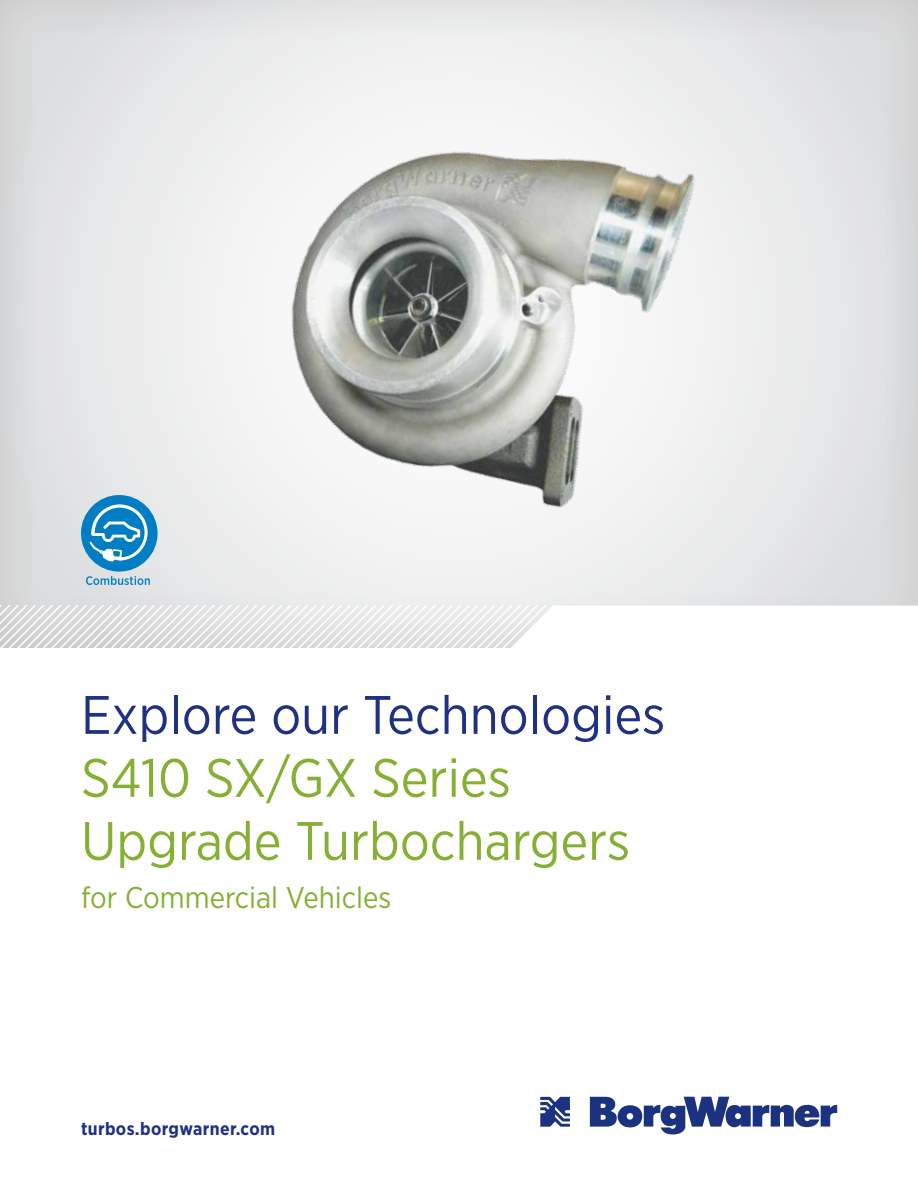
<style>
.page{position:relative;width:918px;height:1188px;background:#fff}
.page>*{position:absolute;margin:0;border:0;box-sizing:border-box;transform-origin:0 0}
.t1{font:54px/63px "Gotham Narrow";color:#85b034}
.t2{font:54px "Gotham Narrow";color:#1e3182}
.t3{font:30px "Gotham Narrow";color:#85b034}
.t4{font:700 18px "Gotham Narrow";letter-spacing:.02em;color:#1e3182}
</style>
<div class="page">
<svg style="left:540px;top:1097px;width:30px;height:30px"></svg>
<svg style="left:590px;top:1097px;width:247px;height:38px"></svg>
<div style="left:0;top:0;width:918px;height:649px;background:#231f20;opacity:.17"></div>
<svg style="left:0;top:606px;width:918px;height:42px"></svg>
<div style="left:81px;top:495px;width:77px;height:77px;background:#007dc3;border-radius:50%"></div>
<svg style="left:89px;top:504px;width:59px;height:58px"></svg>
<svg style="left:86px;top:576px;width:64px;height:9px"></svg>
<img style="left:233px;top:31px;width:499px;height:518px">
<p class="t2" style="left:81px;top:681px;width:586px">Explore our Technologies</p>
<p class="t1" style="left:81px;top:745px;width:551px">S410 SX/GX Series<br>Upgrade Turbochargers</p>
<p class="t3" style="left:81px;top:879px;width:312px">for Commercial Vehicles</p>
<p class="t4" style="left:81px;top:1117px;width:196px">turbos.borgwarner.com</p>
</div>
